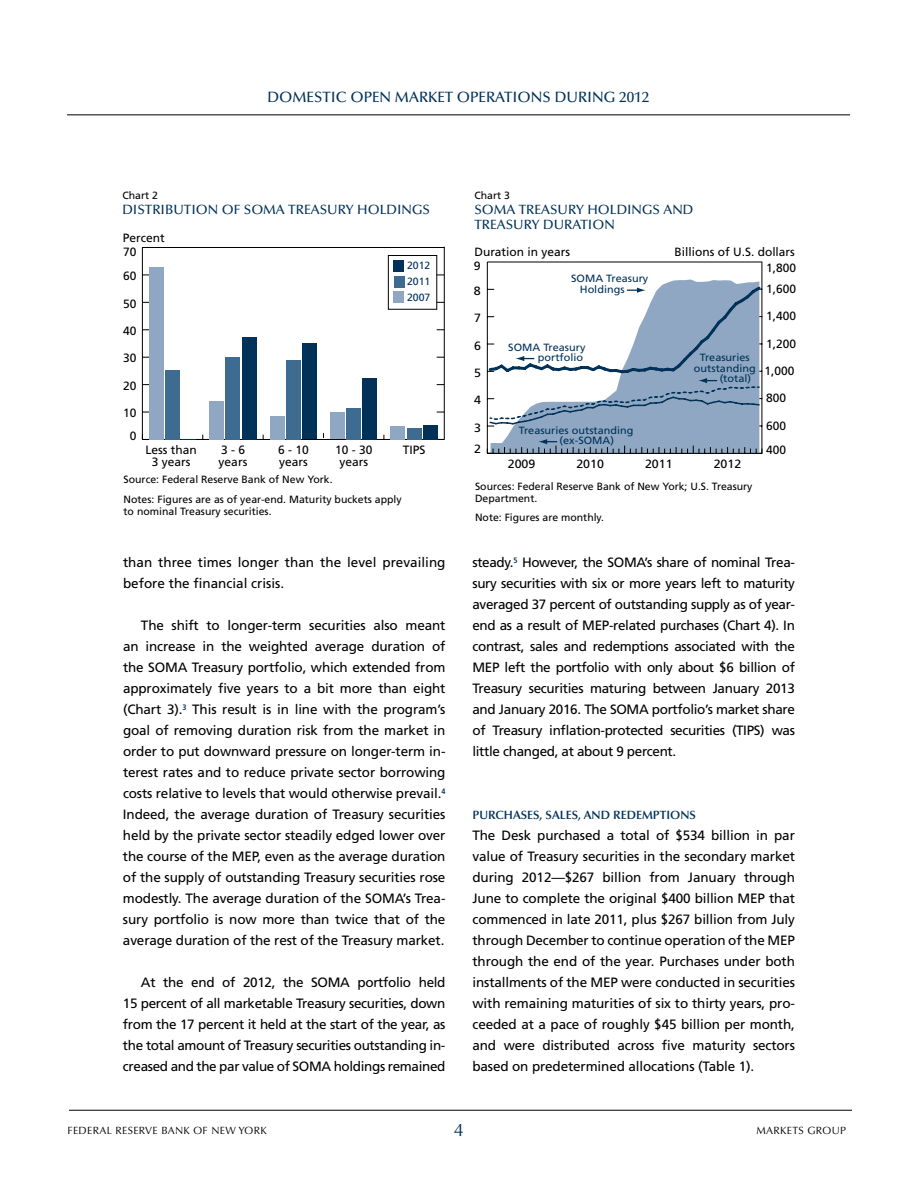
<style>
.page{position:relative;width:918px;height:1188px;background:#fff}
.page>*{position:absolute;margin:0;border:0;box-sizing:border-box;transform-origin:0 0}
.t1{font:18px "Optima LT Std";color:#003158}
.t2{font:500 15px "Optima LT Std";color:#003158}
.t3{font:13.5px/21px "Frutiger LT Std";letter-spacing:-.01em;color:#000;text-align:justify}
.t4{font:500 13.5px/15px "Optima LT Std";color:#003158}
.t5{font:12px/12px "Frutiger LT Std";color:#000}
.t6{font:600 12px "Optima LT Std";color:#003158}
.t7{font:12px "Frutiger LT Std";color:#000;scale:1.04 1}
.t8{font:10.5px/19.5px "Frutiger LT Std";color:#000}
.t9{font:10.5px/10.5px "Frutiger LT Std";color:#003158;scale:1.04 1}
.t10{font:10.5px "Optima LT Std";letter-spacing:.03em;color:#000}
.t11{font:10.5px/15.6px "Frutiger LT Std";color:#003158;text-align:justify}
</style>
<div class="page">
<hr style="left:69px;top:1110px;width:783px;height:1px;background:#000">
<hr style="left:67px;top:114px;width:783px;height:1px;background:#000">
<hr style="left:142px;top:439px;width:302px;height:1px;background:#000">
<hr style="left:444px;top:247px;width:1px;height:192px;background:#000">
<hr style="left:142px;top:248px;width:1px;height:191px;background:#000">
<hr style="left:142px;top:247px;width:302px;height:1px;background:#000">
<div style="left:394px;top:260px;width:10px;height:11px;background:#003158"></div>
<svg style="left:181px;top:439px;width:15px;height:1px"></svg>
<div style="left:242px;top:337px;width:14px;height:102px;background:#003158"></div>
<div style="left:302px;top:344px;width:15px;height:95px;background:#003158"></div>
<div style="left:363px;top:378px;width:14px;height:61px;background:#003158"></div>
<div style="left:423px;top:425px;width:14px;height:14px;background:#003158"></div>
<div style="left:394px;top:276px;width:10px;height:11px;background:#3e6c91"></div>
<div style="left:165px;top:370px;width:15px;height:69px;background:#3e6c91"></div>
<div style="left:226px;top:357px;width:14px;height:82px;background:#3e6c91"></div>
<div style="left:286px;top:360px;width:15px;height:79px;background:#3e6c91"></div>
<div style="left:346px;top:408px;width:15px;height:31px;background:#3e6c91"></div>
<div style="left:407px;top:428px;width:14px;height:11px;background:#3e6c91"></div>
<div style="left:394px;top:292px;width:10px;height:11px;background:#8fa7c2"></div>
<div style="left:149px;top:267px;width:15px;height:172px;background:#8fa7c2"></div>
<div style="left:210px;top:401px;width:14px;height:38px;background:#8fa7c2"></div>
<div style="left:270px;top:416px;width:14px;height:23px;background:#8fa7c2"></div>
<div style="left:330px;top:412px;width:15px;height:27px;background:#8fa7c2"></div>
<div style="left:391px;top:426px;width:14px;height:13px;background:#8fa7c2"></div>
<div style="left:388px;top:255px;width:49px;height:55px;border:1px solid #000"></div>
<hr style="left:762px;top:262px;width:1px;height:192px;background:#000">
<svg style="left:505px;top:279px;width:254px;height:160px;fill:#8fa7c2"></svg>
<hr style="left:487px;top:262px;width:1px;height:191px;background:#000">
<hr style="left:487px;top:262px;width:275px;height:1px;background:#000">
<svg style="left:487px;top:284px;width:276px;height:143px"></svg>
<svg style="left:487px;top:439px;width:276px;height:15px;background:#7d91a8"></svg>
<p class="t2" style="left:268px;top:88px;width:383px">DOMESTIC OPEN MARKET OPERATIONS DURING 2012</p>
<p class="t8" style="left:122px;top:186px;width:37px">Chart 2</p>
<p class="t4" style="left:122px;top:203px;width:309px">DISTRIBUTION OF SOMA TREASURY HOLDINGS</p>
<p class="t5" style="left:123px;top:231px;width:44px">Percent</p>
<p class="t5" style="left:123px;top:246px;width:15px">70</p>
<p class="t5" style="left:123px;top:270px;width:15px">60</p>
<p class="t5" style="left:123px;top:297px;width:15px">50</p>
<p class="t5" style="left:123px;top:325px;width:15px">40</p>
<p class="t5" style="left:123px;top:352px;width:15px">30</p>
<p class="t5" style="left:123px;top:380px;width:15px">20</p>
<p class="t5" style="left:123px;top:407px;width:15px">10</p>
<p class="t11" style="left:407px;top:258px;width:25px">2012<br>2011<br>2007</p>
<p class="t8" style="left:474px;top:186px;width:37px">Chart 3</p>
<p class="t4" style="left:474px;top:202px;width:220px">SOMA TREASURY HOLDINGS AND<br>TREASURY DURATION</p>
<p class="t5" style="left:474px;top:246px;width:97px">Duration in years</p>
<p class="t5" style="left:675px;top:246px;width:122px">Billions of U.S. dollars</p>
<p class="t7" style="left:474px;top:259px;width:8px">9</p>
<p class="t7" style="left:474px;top:284px;width:8px">8</p>
<p class="t9" style="left:580px;top:274px;width:67px;text-indent:-9px">SOMA Treasury<br>Holdings</p>
<p class="t5" style="left:766px;top:261px;width:31px">1,800</p>
<p class="t5" style="left:766px;top:283px;width:31px">1,600</p>
<p class="t7" style="left:474px;top:311px;width:8px">7</p>
<p class="t5" style="left:766px;top:310px;width:31px">1,400</p>
<p class="t7" style="left:474px;top:338px;width:8px">6</p>
<p class="t7" style="left:474px;top:366px;width:8px">5</p>
<p class="t9" style="left:508px;top:342px;width:76px;text-align:right">SOMA Treasury portfolio</p>
<p class="t9" style="left:700px;top:352px;width:50px">Treasuries</p>
<p class="t9" style="left:694px;top:363px;width:61px">outstanding</p>
<p class="t9" style="left:720px;top:373px;width:32px">(total)</p>
<p class="t5" style="left:766px;top:337px;width:31px">1,200</p>
<p class="t5" style="left:765px;top:365px;width:31px">1,000</p>
<p class="t7" style="left:474px;top:393px;width:8px">4</p>
<p class="t5" style="left:766px;top:392px;width:21px">800</p>
<p class="t5" style="left:130px;top:430px;width:8px">0</p>
<p class="t5" style="left:766px;top:419px;width:21px">600</p>
<p class="t7" style="left:474px;top:420px;width:8px">3</p>
<p class="t9" style="left:560px;top:425px;width:73px;text-indent:-41px">Treasuries outstanding (ex-SOMA)</p>
<p class="t7" style="left:474px;top:442px;width:8px">2</p>
<p class="t5" style="left:145px;top:444px;width:53px;text-align:center">Less than<br>3 years</p>
<p class="t5" style="left:766px;top:444px;width:21px">400</p>
<p class="t5" style="left:219px;top:444px;width:30px">3 - 6 years</p>
<p class="t5" style="left:278px;top:444px;width:32px">6 - 10 years</p>
<p class="t5" style="left:335px;top:444px;width:39px">10 - 30</p>
<p class="t5" style="left:403px;top:444px;width:24px">TIPS</p>
<p class="t5" style="left:339px;top:456px;width:30px">years</p>
<p class="t7" style="left:508px;top:456px;width:28px">2009</p>
<p class="t7" style="left:576px;top:456px;width:28px">2010</p>
<p class="t7" style="left:645px;top:456px;width:28px">2011</p>
<p class="t7" style="left:714px;top:456px;width:28px">2012</p>
<p class="t8" style="left:124px;top:470px;width:280px">Source: Federal Reserve Bank of New York.<br>Notes: Figures are as of year-end. Maturity buckets apply</p>
<p class="t8" style="left:124px;top:501px;width:150px">to nominal Treasury securities.</p>
<p class="t3" style="left:123px;top:552px;width:324px">than three times longer than the level prevailing before the financial crisis.</p>
<p class="t3" style="left:123px;top:615px;width:324px;text-indent:18px">The shift to longer-term securities also meant an increase in the weighted average duration of the SOMA Treasury portfolio, which extended from approximately five years to a bit more than eight (Chart 3).<sup>3</sup> This result is in line with the program’s goal of removing duration risk from the market in order to put downward pressure on longer-term in&shy;terest rates and to reduce private sector borrowing costs relative to levels that would otherwise prevail.<sup>4<br></sup>Indeed, the average duration of Treasury securities held by the private sector steadily edged lower over the course of the MEP, even as the average duration of the supply of outstanding Treasury securities rose modestly. The average duration of the SOMA’s Trea&shy;sury portfolio is now more than twice that of the average duration of the rest of the Treasury market.</p>
<p class="t3" style="left:123px;top:972px;width:324px;text-indent:18px">At the end of 2012, the SOMA portfolio held 15 percent of all marketable Treasury securities, down from the 17 percent it held at the start of the year, as the total amount of Treasury securities outstanding in&shy;creased and the par value of SOMA holdings remained</p>
<p class="t8" style="left:475px;top:480px;width:279px;line-height:12px">Sources: Federal Reserve Bank of New York; U.S. Treasury<br>Department.</p>
<p class="t8" style="left:475px;top:508px;width:130px">Note: Figures are monthly.</p>
<p class="t3" style="left:472px;top:552px;width:324px">steady.<sup>5</sup> However, the SOMA’s share of nominal Trea&shy;sury securities with six or more years left to maturity averaged 37 percent of outstanding supply as of year&shy;end as a result of MEP-related purchases (Chart 4). In contrast, sales and redemptions associated with the MEP left the portfolio with only about $6 billion of Treasury securities maturing between January 2013 and January 2016. The SOMA portfolio’s market share of Treasury inflation-protected securities (TIPS) was little changed, at about 9 percent.</p>
<p class="t6" style="left:472px;top:808px;width:225px">PURCHASES, SALES, AND REDEMPTIONS</p>
<p class="t3" style="left:472px;top:825px;width:324px">The Desk purchased a total of $534 billion in par value of Treasury securities in the secondary market during 2012—$267 billion from January through June to complete the original $400 billion MEP that commenced in late 2011, plus $267 billion from July through December to continue operation of the MEP through the end of the year. Purchases under both installments of the MEP were conducted in securities with remaining maturities of six to thirty years, pro&shy;ceeded at a pace of roughly $45 billion per month, and were distributed across five maturity sectors based on predetermined allocations (Table 1).</p>
<p class="t10" style="left:68px;top:1124px;width:201px">FEDERAL RESERVE BANK OF NEW YORK</p>
<h1 class="t1" style="left:454px;top:1119px;width:12px">4</h1>
<p class="t10" style="left:756px;top:1124px;width:91px">MARKETS GROUP</p>
</div>
